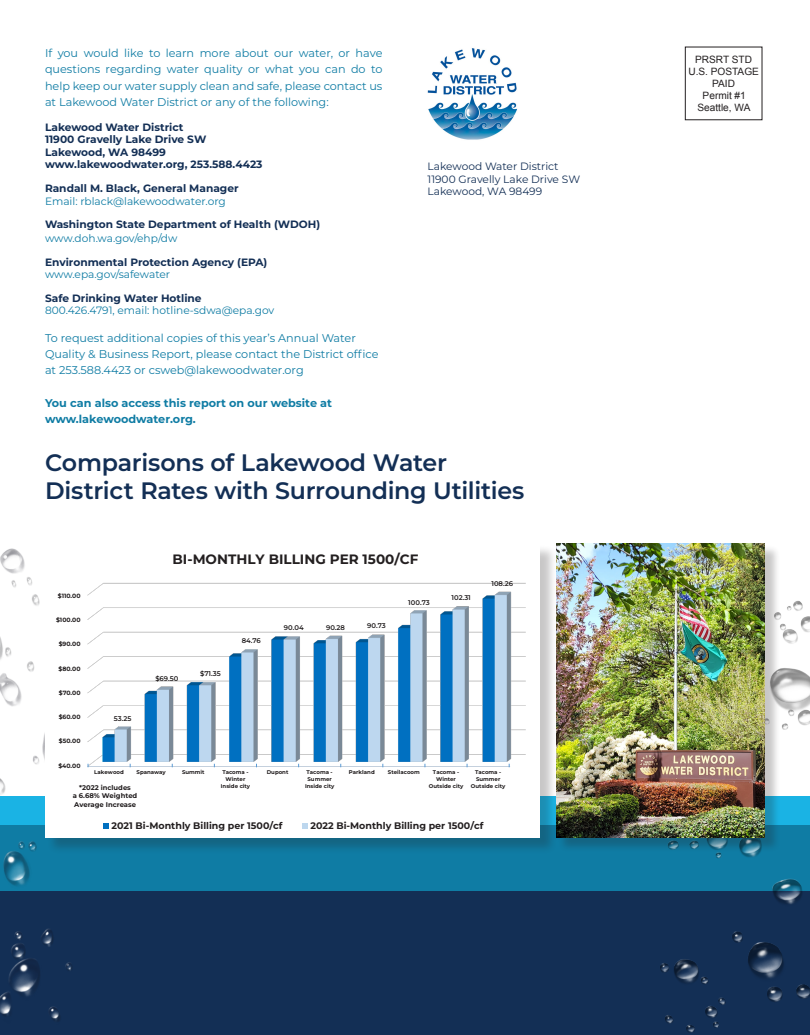
<style>
.page{position:relative;width:810px;height:1035px;background:#fff}
.page>*{position:absolute;margin:0;border:0;box-sizing:border-box;transform-origin:0 0}
.t1{font:600 23.75px/28.5px "Montserrat";letter-spacing:-.01em;color:#132f55}
.t2{font:700 13.62px "Montserrat";color:#231f20}
.t3{font:11.25px/16.2px "Montserrat";color:#0f7ca4;text-align:justify}
.t4{font:700 11.25px/16.2px "Montserrat";color:#0f7ca4}
.t5{font:700 10.62px/12.5px "Montserrat";color:#132f55}
.t6{font:10.62px/12.5px "Montserrat";color:#0f7ca4}
.t7{font:10.62px/12.5px "Montserrat";color:#132f55}
.t8{font:10.12px/12.1px "Arial";color:#231f20;text-align:center}
.t9{font:700 9.5px "Montserrat";color:#231f20}
.t10{font:600 6.88px "Montserrat";color:#231f20}
.t11{font:700 6.88px "Montserrat";color:#231f20}
.t12{font:700 6.75px/8.4px "Montserrat";color:#231f20;text-align:center}
.t13{font:600 6.75px "Montserrat";color:#231f20}
.t14{font:700 6.12px "Montserrat";color:#231f20}
.t15{font:700 5.38px/6.6px "Montserrat";color:#231f20;text-align:center}
.s1{font-weight:700;color:#132f55}
.s2{font-weight:400;color:#0f7ca4}
</style>
<div class="page">
<div style="left:0;top:891px;width:810px;height:144px;background:#132f55"></div>
<div style="left:0;top:825px;width:810px;height:66px;background:#0f7ca4"></div>
<img style="left:427px;top:48px;width:90px;height:92px">
<img style="left:660px;top:600px;width:150px;height:433px">
<img style="left:0;top:548px;width:71px;height:473px">
<div style="left:558px;top:545px;width:223px;height:308px;background:#231f20;opacity:.25"></div>
<img style="left:556px;top:543px;width:209px;height:294px">
<div style="left:47px;top:545px;width:510px;height:310px;background:#231f20;opacity:.25"></div>
<div style="left:45px;top:543px;width:495px;height:294px;background:#fff"></div>
<img style="left:87px;top:583px;width:439px;height:183px">
<svg style="left:104px;top:823px;width:5px;height:5px"></svg>
<svg style="left:303px;top:823px;width:5px;height:5px"></svg>
<p class="t3" style="left:45px;top:45px;width:339px">If you would like to learn more about our water, or have questions regarding water quality or what you can do to help keep our water supply clean and safe, please contact us at Lakewood Water District or any of the following:</p>
<p class="t5" style="left:45px;top:120px;width:219px">Lakewood Water District<br>11900 Gravelly Lake Drive SW<br>Lakewood, WA 98499 www.lakewoodwater.org, 253.588.4423</p>
<p class="t6" style="left:45px;top:182px;width:195px"><span class="s1">Randall M. Black, General Manager<br></span>Email: rblack@lakewoodwater.org</p>
<p class="t5" style="left:45px;top:217px;width:277px;line-height:13.5px">Washington State Department of Health (WDOH) <span class="s2">www.doh.wa.gov/ehp/dw</span></p>
<p class="t5" style="left:45px;top:255px;width:224px">Environmental Protection Agency (EPA) <span class="s2">www.epa.gov/safewater</span></p>
<p class="t6" style="left:45px;top:291px;width:231px"><span class="s1">Safe Drinking Water Hotline<br></span>800.426.4791, email: hotline-sdwa@epa.gov</p>
<p class="t3" style="left:45px;top:329px;width:335px;text-align:left">To request additional copies of this year’s Annual Water<br>Quality &amp; Business Report, please contact the District office at 253.588.4423 or csweb@lakewoodwater.org</p>
<p class="t4" style="left:45px;top:394px;width:289px">You can also access this report on our website at www.lakewoodwater.org.</p>
<p class="t7" style="left:428px;top:160px;width:154px">Lakewood Water District<br>11900 Gravelly Lake Drive SW<br>Lakewood, WA 98499</p>
<p class="t1" style="left:45px;top:447px;width:481px">Comparisons of Lakewood Water<br>District Rates with Surrounding Utilities</p>
<p class="t2" style="left:173px;top:550px;width:247px">BI-MONTHLY BILLING PER 1500/CF</p>
<p class="t10" style="left:491px;top:579px;width:23px">108.26</p>
<p class="t14" style="left:58px;top:592px;width:24px">$110.00</p>
<p class="t10" style="left:408px;top:598px;width:23px">100.73</p>
<p class="t10" style="left:452px;top:593px;width:21px">102.31</p>
<p class="t14" style="left:56px;top:616px;width:26px">$100.00</p>
<p class="t10" style="left:284px;top:623px;width:21px">90.04</p>
<p class="t13" style="left:326px;top:623px;width:20px">90.28</p>
<p class="t10" style="left:367px;top:621px;width:20px">90.73</p>
<p class="t14" style="left:59px;top:640px;width:23px">$90.00</p>
<p class="t10" style="left:242px;top:636px;width:21px">84.76</p>
<p class="t14" style="left:59px;top:664px;width:24px">$80.00</p>
<p class="t10" style="left:155px;top:674px;width:25px">$69.50</p>
<p class="t10" style="left:200px;top:669px;width:22px">$71.35</p>
<p class="t14" style="left:59px;top:689px;width:23px">$70.00</p>
<p class="t14" style="left:59px;top:713px;width:23px">$60.00</p>
<p class="t13" style="left:114px;top:715px;width:19px">53.25</p>
<p class="t14" style="left:59px;top:737px;width:23px">$50.00</p>
<p class="t14" style="left:58px;top:761px;width:24px">$40.00</p>
<p class="t15" style="left:94px;top:769px;width:31px">Lakewood</p>
<p class="t15" style="left:137px;top:769px;width:31px">Spanaway</p>
<p class="t15" style="left:182px;top:769px;width:24px">Summit</p>
<p class="t15" style="left:221px;top:769px;width:31px">Tacoma -<br>Winter<br>Inside city</p>
<p class="t15" style="left:267px;top:769px;width:23px">Dupont</p>
<p class="t15" style="left:305px;top:769px;width:31px">Tacoma -<br>Summer<br>Inside city</p>
<p class="t15" style="left:349px;top:769px;width:27px">Parkland</p>
<p class="t15" style="left:388px;top:769px;width:33px">Steilacoom</p>
<p class="t15" style="left:429px;top:769px;width:36px">Tacoma -<br>Winter<br>Outside city</p>
<p class="t15" style="left:471px;top:769px;width:36px">Tacoma -<br>Summer<br>Outside city</p>
<p class="t12" style="left:73px;top:783px;width:66px">*2022 includes<br>a 6.68% Weighted</p>
<p class="t11" style="left:74px;top:800px;width:64px">Average Increase</p>
<p class="t9" style="left:112px;top:819px;width:172px">2021 Bi-Monthly Billing per 1500/cf</p>
<p class="t9" style="left:310px;top:819px;width:174px">2022 Bi-Monthly Billing per 1500/cf</p>
<p class="t8" style="left:688px;top:53px;width:72px">PRSRT STD<br>U.S. POSTAGE<br>PAID<br>Permit #1<br>Seattle, WA</p>
</div>
